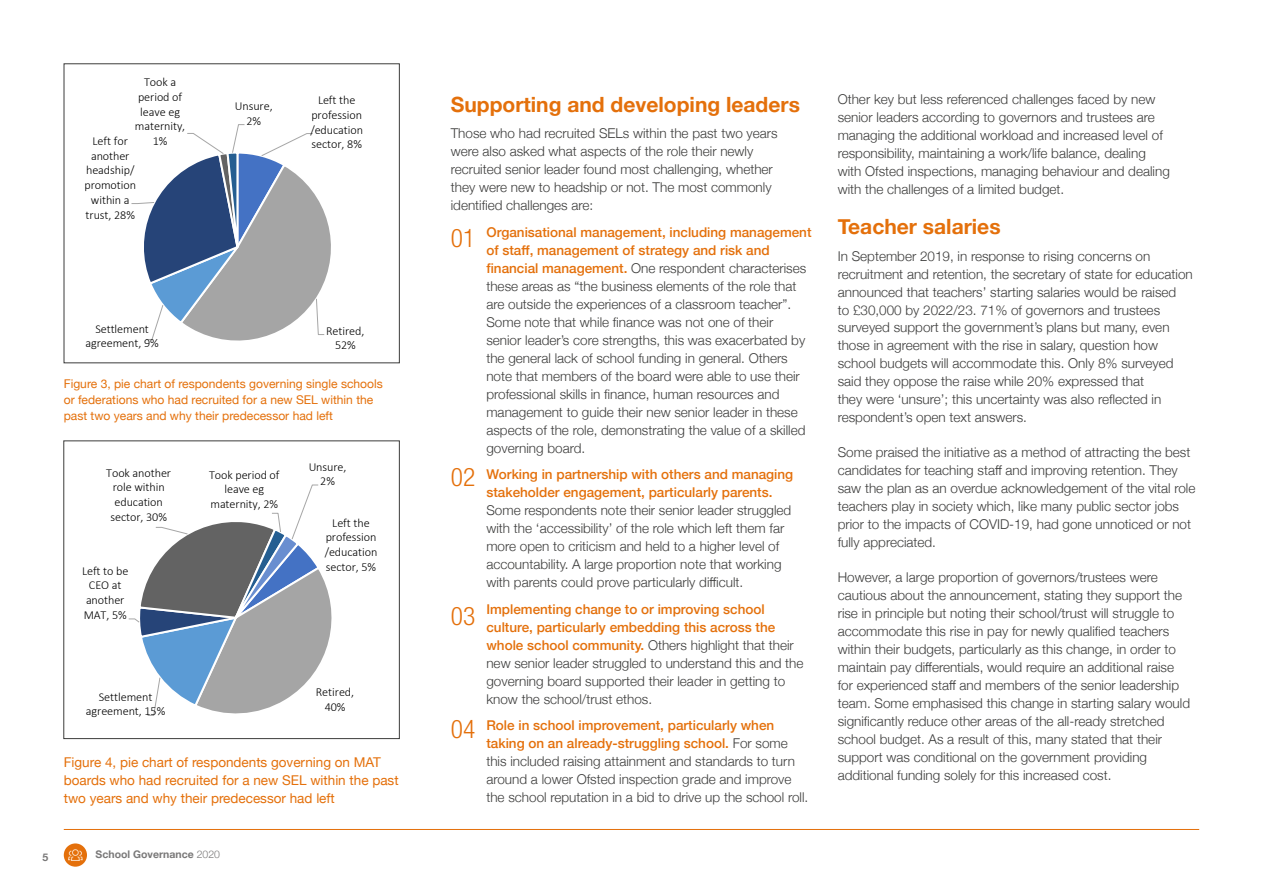
<style>
.page{position:relative;width:1263px;height:893px;background:#fff}
.page>*{position:absolute;margin:0;border:0;box-sizing:border-box;transform-origin:0 0}
.t1{font:300 condensed 25.5px "Helvetica Neue";color:#e4700b}
._3__Subs_Level_1{font:700 21px "Helvetica Neue";color:#e4700b}
._4__Main_Text{font:300 13.5px/18px "Helvetica Neue";color:#3c3c3b}
._5__Figures_Text{font:13.5px/18px "Helvetica Neue";color:#e4700b}
.t2{font:300 12.15px/14.7px "Calibri";letter-spacing:-.005em;color:#000;text-align:center}
._5__Figures_Text-2{font:12px/16px "Helvetica Neue";color:#e4700b}
.t3{font:700 10.5px "Helvetica Neue";color:#797878}
.s1{font-weight:300}
.s2{font-weight:500;color:#e4700b}
</style>
<div class="page">
<hr style="left:64px;top:829px;width:1135px;height:1px;background:#e4700b">
<div style="left:64px;top:843px;width:23px;height:24px;background:#e4700b;border-radius:50%"></div>
<svg style="left:68px;top:849px;width:15px;height:12px"></svg>
<svg style="left:131px;top:124px;width:200px;height:217px"></svg>
<div style="left:64px;top:63px;width:336px;height:300px;border:1px solid #3c3c3b"></div>
<svg style="left:128px;top:484px;width:204px;height:232px"></svg>
<div style="left:63px;top:440px;width:337px;height:299px;border:1px solid #3c3c3b"></div>
<p class="t2" style="left:135px;top:75px;width:52px">Took a period of leave eg maternity,<br>1%</p>
<p class="t2" style="left:84px;top:134px;width:53px">Left for another headship/ promotion within a trust, 28%</p>
<p class="t2" style="left:86px;top:321px;width:75px">Settlement agreement, 9%</p>
<p class="t2" style="left:235px;top:99px;width:39px">Unsure,<br>2%</p>
<p class="t2" style="left:310px;top:93px;width:54px">Left the profession /education sector, 8%</p>
<p class="t2" style="left:326px;top:323px;width:40px">Retired,<br>52%</p>
<p class="_5__Figures_Text-2" style="left:64px;top:376px;width:320px">Figure 3, pie chart of respondents governing single schools or federations who had recruited for a new SEL within the past two years and why their predecessor had left</p>
<p class="t2" style="left:106px;top:465px;width:66px">Took another role within education sector, 30%</p>
<p class="t2" style="left:209px;top:467px;width:72px">Took period of leave eg maternity, 2%</p>
<p class="t2" style="left:309px;top:459px;width:39px">Unsure,<br>2%</p>
<p class="t2" style="left:325px;top:515px;width:54px">Left the profession /education sector, 5%</p>
<p class="t2" style="left:82px;top:563px;width:48px">Left to be<br>CEO at another<br>MAT, 5%</p>
<p class="t2" style="left:86px;top:689px;width:81px">Settlement agreement, 15%</p>
<p class="t2" style="left:316px;top:685px;width:40px">Retired,<br>40%</p>
<p class="_5__Figures_Text" style="left:64px;top:754px;width:336px">Figure 4, pie chart of respondents governing on MAT boards who had recruited for a new SEL within the past two years and why their predecessor had left</p>
<p class="t3" style="left:43px;top:849px;width:7px">5</p>
<p class="t3" style="left:96px;top:846px;width:126px">School Governance <span class="s1">2020</span></p>
<p class="_3__Subs_Level_1" style="left:451px;top:88px;width:351px">Supporting and developing leaders</p>
<p class="_4__Main_Text" style="left:451px;top:124px;width:328px">Those who had recruited SELs within the past two years were also asked what aspects of the role their newly recruited senior leader found most challenging, whether they were new to headship or not. The most commonly identified challenges are:</p>
<p class="t1" style="left:451px;top:223px;width:26px">01</p>
<p class="_4__Main_Text" style="left:486px;top:222px;width:327px"><span class="s2">Organisational management, including management of staff, management of strategy and risk and financial management.</span> One respondent characterises these areas as “the business elements of the role that are outside the experiences of a classroom teacher”.<br>Some note that while finance was not one of their senior leader’s core strengths, this was exacerbated by the general lack of school funding in general. Others note that members of the board were able to use their professional skills in finance, human resources and management to guide their new senior leader in these aspects of the role, demonstrating the value of a skilled governing board.</p>
<p class="t1" style="left:451px;top:462px;width:26px">02</p>
<p class="_4__Main_Text" style="left:486px;top:465px;width:308px"><span class="s2">Working in partnership with others and managing stakeholder engagement, particularly parents.<br></span>Some respondents note their senior leader struggled with the ‘accessibility’ of the role which left them far more open to criticism and held to a higher level of accountability. A large proportion note that working with parents could prove particularly difficult.</p>
<p class="t1" style="left:451px;top:601px;width:26px">03</p>
<p class="_4__Main_Text" style="left:486px;top:599px;width:319px"><span class="s2">Implementing change to or improving school culture, particularly embedding this across the whole school community.</span> Others highlight that their new senior leader struggled to understand this and the governing board supported their leader in getting to know the school/trust ethos.</p>
<p class="t1" style="left:451px;top:714px;width:26px">04</p>
<p class="_4__Main_Text" style="left:486px;top:716px;width:323px"><span class="s2">Role in school improvement, particularly when taking on an already-struggling school.</span> For some this included raising attainment and standards to turn around a lower Ofsted inspection grade and improve the school reputation in a bid to drive up the school roll.</p>
<p class="_4__Main_Text" style="left:838px;top:90px;width:334px">Other key but less referenced challenges faced by new senior leaders according to governors and trustees are managing the additional workload and increased level of responsibility, maintaining a work/life balance, dealing with Ofsted inspections, managing behaviour and dealing with the challenges of a limited budget.</p>
<p class="_3__Subs_Level_1" style="left:838px;top:210px;width:164px">Teacher salaries</p>
<p class="_4__Main_Text" style="left:838px;top:246px;width:357px">In September 2019, in response to rising concerns on recruitment and retention, the secretary of state for education announced that teachers’ starting salaries would be raised<br>to £30,000 by 2022/23. 71% of governors and trustees surveyed support the government’s plans but many, even those in agreement with the rise in salary, question how school budgets will accommodate this. Only 8% surveyed said they oppose the raise while 20% expressed that<br>they were ‘unsure’; this uncertainty was also reflected in respondent’s open text answers.</p>
<p class="_4__Main_Text" style="left:838px;top:443px;width:359px">Some praised the initiative as a method of attracting the best candidates for teaching staff and improving retention. They saw the plan as an overdue acknowledgement of the vital role teachers play in society which, like many public sector jobs prior to the impacts of COVID-19, had gone unnoticed or not fully appreciated.</p>
<p class="_4__Main_Text" style="left:838px;top:568px;width:354px">However, a large proportion of governors/trustees were cautious about the announcement, stating they support the rise in principle but noting their school/trust will struggle to accommodate this rise in pay for newly qualified teachers within their budgets, particularly as this change, in order to maintain pay differentials, would require an additional raise for experienced staff and members of the senior leadership team. Some emphasised this change in starting salary would significantly reduce other areas of the all-ready stretched school budget. As a result of this, many stated that their support was conditional on the government providing additional funding solely for this increased cost.</p>
</div>
